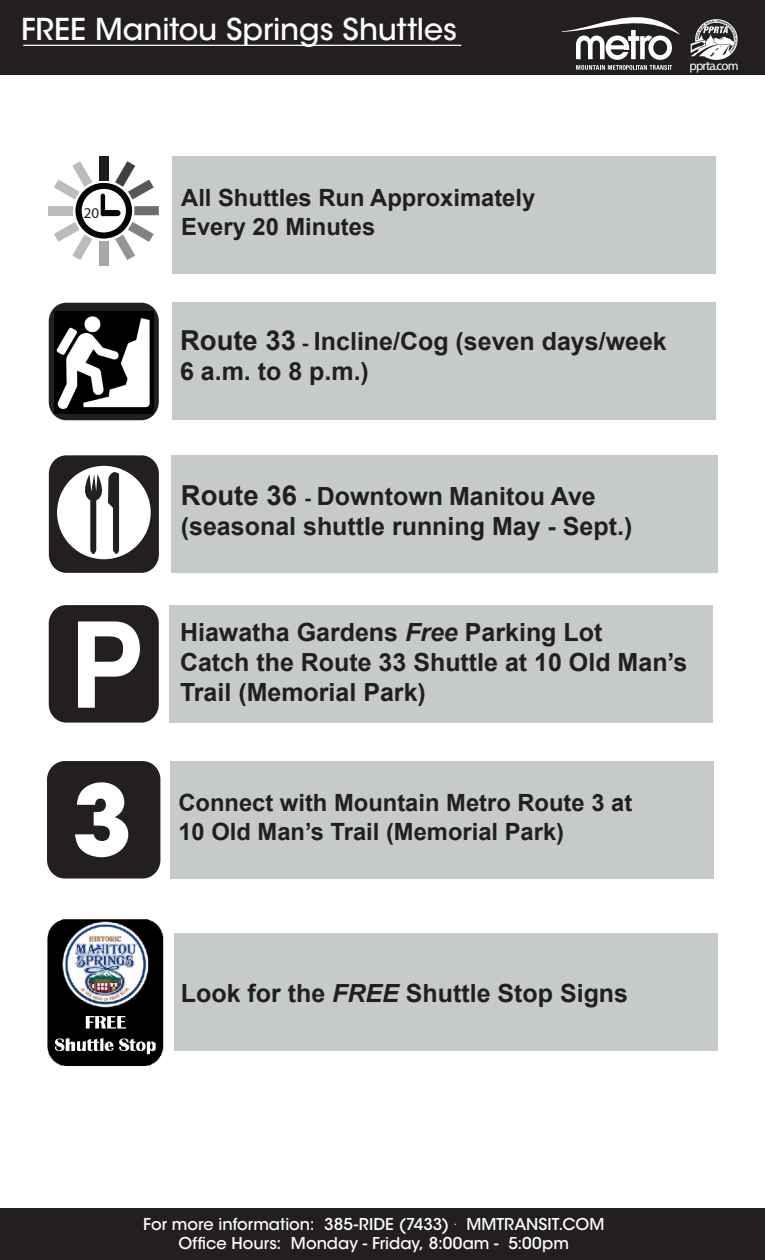
<style>
.page{position:relative;width:765px;height:1260px;background:#fff}
.page>*{position:absolute;margin:0;border:0;box-sizing:border-box;transform-origin:0 0}
.t1{font:700 97.5px "ITC Avant Garde Std";color:#fff}
.t2{font:500 30px "ITC Avant Garde Std";letter-spacing:-.005em;color:#fff}
.t3{font:700 25px/30px "Arial";color:#231f20}
.t4{font:700 23.75px/28.5px "Arial";color:#231f20}
.t5{font:500 16.25px "ITC Avant Garde Std";color:#fff}
.t6{font:15px "Myriad Pro";color:#231f20}
.t7{font:13px "Myriad Pro";letter-spacing:-.07em;color:#fff}
.s1{font-size:27.5px}
.s2{font-size:20px}
.s3{font-style:italic}
</style>
<div class="page">
<div style="left:172px;top:156px;width:543px;height:118px;background:#c7cacb"></div>
<div style="left:174px;top:934px;width:544px;height:117px;background:#c7cacb"></div>
<div style="left:170px;top:761px;width:544px;height:118px;background:#c7cacb"></div>
<div style="left:169px;top:605px;width:544px;height:118px;background:#c7cacb"></div>
<div style="left:172px;top:455px;width:546px;height:118px;background:#c7cacb"></div>
<div style="left:172px;top:303px;width:543px;height:117px;background:#c7cacb"></div>
<div style="left:0;top:0;width:765px;height:75px;background:#231f20"></div>
<img style="left:47px;top:919px;width:117px;height:147px">
<svg style="left:562px;top:17px;width:118px;height:53px"></svg>
<svg style="left:691px;top:19px;width:47px;height:41px"></svg>
<hr style="left:23px;top:45px;width:438px;height:1px;background:#fff">
<div style="left:0;top:1209px;width:765px;height:51px;background:#231f20"></div>
<div style="left:49px;top:605px;width:110px;height:118px;background:#231f20;border-radius:18px"></div>
<svg style="left:78px;top:621px;width:62px;height:87px"></svg>
<div style="left:99px;top:156px;width:9px;height:24px;background:#201c1d"></div>
<div style="left:49px;top:206px;width:24px;height:9px;background:#babdbe"></div>
<div style="left:99px;top:241px;width:9px;height:24px;background:#a6a8aa"></div>
<div style="left:134px;top:206px;width:25px;height:9px;background:#6d6e70"></div>
<svg style="left:54px;top:161px;width:100px;height:99px"></svg>
<div style="left:49px;top:455px;width:110px;height:118px;background:#231f20;border-radius:18px"></div>
<div style="left:57px;top:466px;width:94px;height:93px;background:#fff;border-radius:50%"></div>
<svg style="left:79px;top:468px;width:40px;height:91px"></svg>
<div style="left:47px;top:761px;width:113px;height:118px;background:#231f20;border-radius:18px"></div>
<div style="left:49px;top:303px;width:110px;height:117px;background:#231f20;border-radius:18px"></div>
<img style="left:54px;top:312px;width:99px;height:101px">
<p class="t2" style="left:21px;top:11px;width:437px">FREE Manitou Springs Shuttles</p>
<p class="t7" style="left:690px;top:58px;width:50px">pprta.com</p>
<p class="t6" style="left:84px;top:204px;width:17px">20</p>
<p class="t4" style="left:181px;top:184px;width:356px">All Shuttles Run Approximately<br>Every 20 Minutes</p>
<p class="t3" style="left:180px;top:327px;width:488px"><span class="s1">Route 33</span> <span class="s2">-</span> Incline/Cog (seven days/week</p>
<p class="t3" style="left:180px;top:357px;width:190px">6 a.m. to 8 p.m.)</p>
<p class="t3" style="left:181px;top:482px;width:453px"><span class="s1">Route 36</span> <span class="s2">-</span> Downtown Manitou Ave (seasonal shuttle running May - Sept.)</p>
<p class="t1" style="left:72px;top:757px;width:62px">3</p>
<p class="t3" style="left:180px;top:618px;width:424px">Hiawatha Gardens <span class="s3">Free</span> Parking Lot</p>
<p class="t3" style="left:180px;top:648px;width:509px">Catch the Route 33 Shuttle at 10 Old Man’s<br>Trail (Memorial Park)</p>
<p class="t4" style="left:178px;top:789px;width:455px">Connect with Mountain Metro Route 3 at</p>
<p class="t4" style="left:178px;top:818px;width:387px">10 Old Man’s Trail (Memorial Park)</p>
<p class="t3" style="left:181px;top:979px;width:449px">Look for the <span class="s3">FREE</span> Shuttle Stop Signs</p>
<p class="t5" style="left:143px;top:1214px;width:463px">For more information: 385-RIDE (7433) <sup>.</sup> MMTRANSIT.COM</p>
<p class="t5" style="left:179px;top:1233px;width:392px">Office Hours: Monday - Friday, 8:00am - 5:00pm</p>
</div>
